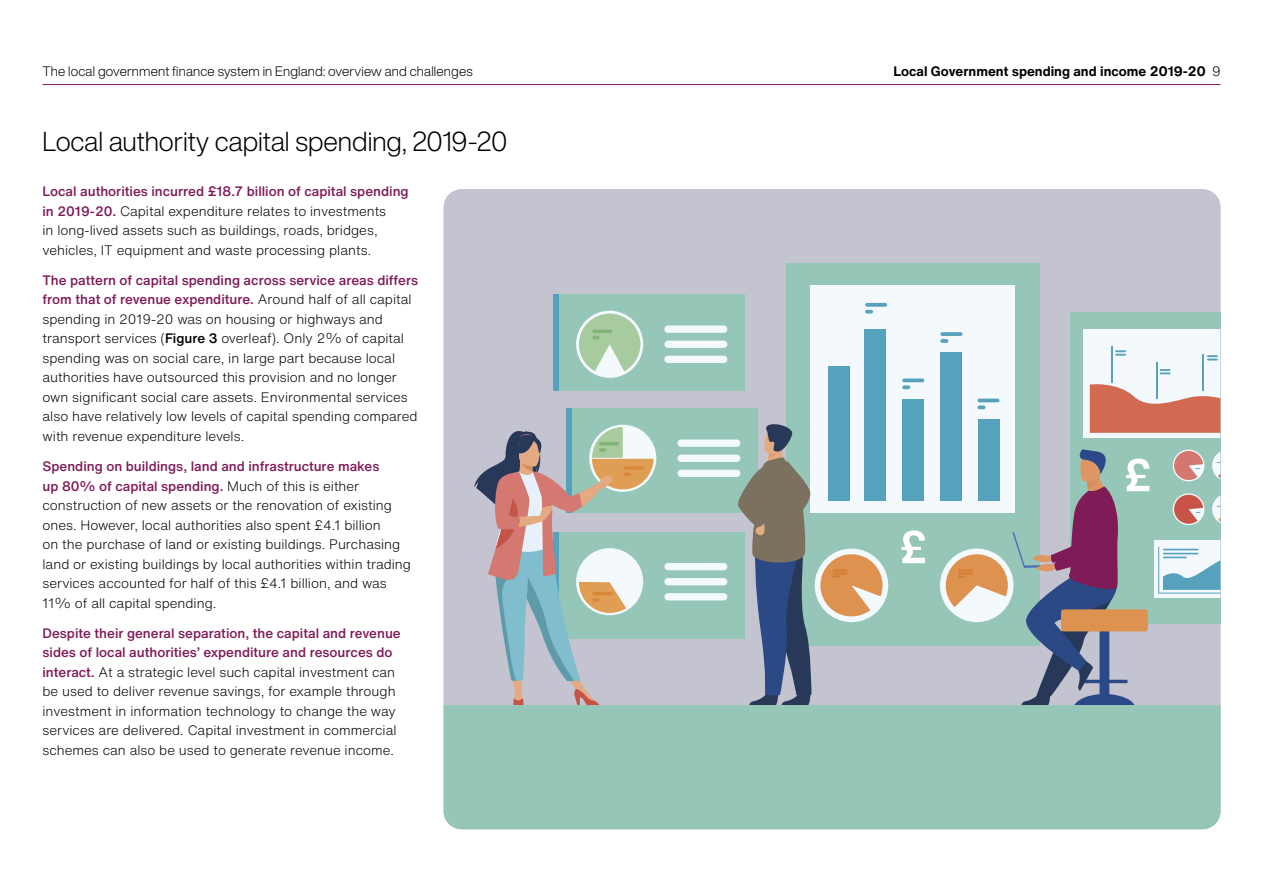
<style>
.page{position:relative;width:1263px;height:893px;background:#fff}
.page>*{position:absolute;margin:0;border:0;box-sizing:border-box;transform-origin:0 0}
.heading_2{font:300 27px "Helvetica Now Display";color:#000}
.body_text{font:300 13.5px/19.5px "Helvetica Now Text";color:#000}
.t1{font:300 13.5px "Helvetica Now Display";letter-spacing:.01em;color:#000}
.t2{font:700 13.5px "Helvetica Now Text";color:#000}
.s1{font-family:"Helvetica Now Display";font-weight:300}
.s2{font-weight:500;color:#7f1a57}
.s3{font-weight:500}
</style>
<div class="page">
<hr style="left:43px;top:84px;width:1177px;height:1px;background:#7f1a57">
<div style="left:444px;top:189px;width:776px;height:517px;background:#c4c3d0"></div>
<div style="left:1070px;top:312px;width:150px;height:311px;background:#96c6b8"></div>
<div style="left:1083px;top:329px;width:137px;height:109px;background:#f4f9fe"></div>
<div style="left:1155px;top:540px;width:65px;height:58px;background:#f4f9fe"></div>
<svg style="left:1090px;top:381px;width:130px;height:52px"></svg>
<hr style="left:1111px;top:347px;width:1px;height:36px;background:#56a1bc">
<hr style="left:1156px;top:362px;width:1px;height:37px;background:#56a1bc">
<hr style="left:1203px;top:354px;width:1px;height:37px;background:#56a1bc">
<svg style="left:1115px;top:350px;width:11px;height:6px"></svg>
<svg style="left:1160px;top:369px;width:10px;height:5px"></svg>
<svg style="left:1207px;top:355px;width:11px;height:5px"></svg>
<svg style="left:1212px;top:452px;width:8px;height:27px"></svg>
<div style="left:1173px;top:450px;width:31px;height:31px;background:#f4f9fe;border-radius:50%"></div>
<svg style="left:1174px;top:451px;width:29px;height:29px"></svg>
<svg style="left:1212px;top:495px;width:8px;height:28px"></svg>
<svg style="left:1173px;top:493px;width:31px;height:32px"></svg>
<svg style="left:1174px;top:495px;width:29px;height:29px"></svg>
<svg style="left:1158px;top:547px;width:62px;height:47px"></svg>
<div style="left:786px;top:263px;width:254px;height:383px;background:#96c6b8"></div>
<div style="left:810px;top:285px;width:205px;height:227px;background:#f4f9fe"></div>
<div style="left:815px;top:549px;width:73px;height:73px;background:#f4f9fe;border-radius:50%"></div>
<div style="left:940px;top:549px;width:73px;height:73px;background:#f4f9fe;border-radius:50%"></div>
<svg style="left:820px;top:554px;width:62px;height:62px"></svg>
<div style="left:828px;top:366px;width:22px;height:134px;background:#56a1bc"></div>
<div style="left:864px;top:329px;width:21px;height:171px;background:#56a1bc"></div>
<div style="left:902px;top:399px;width:22px;height:101px;background:#56a1bc"></div>
<div style="left:940px;top:352px;width:21px;height:148px;background:#56a1bc"></div>
<div style="left:978px;top:418px;width:21px;height:82px;background:#56a1bc"></div>
<svg style="left:940px;top:332px;width:22px;height:4px"></svg>
<svg style="left:940px;top:339px;width:8px;height:4px"></svg>
<svg style="left:865px;top:303px;width:22px;height:4px"></svg>
<svg style="left:865px;top:310px;width:8px;height:4px"></svg>
<svg style="left:902px;top:378px;width:22px;height:4px"></svg>
<svg style="left:902px;top:385px;width:8px;height:4px"></svg>
<hr style="left:977px;top:399px;width:22px;height:3px;background:#56a1bc;border-radius:2px">
<svg style="left:977px;top:405px;width:8px;height:4px"></svg>
<div style="left:572px;top:408px;width:186px;height:105px;background:#96c6b8"></div>
<div style="left:677px;top:439px;width:63px;height:8px;background:#f4f9fe;border-radius:4px"></div>
<div style="left:677px;top:455px;width:63px;height:7px;background:#f4f9fe;border-radius:4px"></div>
<div style="left:677px;top:470px;width:63px;height:7px;background:#f4f9fe;border-radius:4px"></div>
<div style="left:559px;top:532px;width:185px;height:106px;background:#96c6b8"></div>
<div style="left:664px;top:563px;width:63px;height:7px;background:#f4f9fe;border-radius:4px"></div>
<div style="left:664px;top:578px;width:63px;height:7px;background:#f4f9fe;border-radius:4px"></div>
<div style="left:664px;top:593px;width:63px;height:7px;background:#f4f9fe;border-radius:4px"></div>
<div style="left:553px;top:294px;width:185px;height:97px;background:#56a1bc"></div>
<div style="left:559px;top:294px;width:185px;height:97px;background:#96c6b8"></div>
<div style="left:576px;top:311px;width:67px;height:67px;background:#f4f9fe;border-radius:50%"></div>
<div style="left:664px;top:325px;width:63px;height:8px;background:#f4f9fe;border-radius:4px"></div>
<div style="left:664px;top:341px;width:63px;height:7px;background:#f4f9fe;border-radius:4px"></div>
<div style="left:664px;top:356px;width:63px;height:7px;background:#f4f9fe;border-radius:4px"></div>
<svg style="left:579px;top:314px;width:61px;height:57px"></svg>
<svg style="left:737px;top:421px;width:74px;height:285px"></svg>
<svg style="left:474px;top:426px;width:179px;height:279px"></svg>
<svg style="left:901px;top:530px;width:24px;height:33px"></svg>
<svg style="left:946px;top:449px;width:203px;height:256px"></svg>
<div style="left:444px;top:706px;width:776px;height:123px;background:#96c6b8"></div>
<p class="t1" style="left:43px;top:62px;width:432px">The local government finance system in England: overview and challenges</p>
<p class="t2" style="left:893px;top:61px;width:329px">Local Government spending and income 2019-20 <span class="s1">9</span></p>
<h2 class="heading_2" style="left:43px;top:123px;width:466px">Local authority capital spending, 2019-20</h2>
<p class="body_text" style="left:43px;top:181px;width:368px"><span class="s2">Local authorities incurred £18.7 billion of capital spending in 2019-20.</span> Capital expenditure relates to investments<br>in long-lived assets such as buildings, roads, bridges, vehicles, IT equipment and waste processing plants.</p>
<p class="body_text" style="left:43px;top:270px;width:377px"><span class="s2">The pattern of capital spending across service areas differs from that of revenue expenditure.</span> Around half of all capital spending in 2019-20 was on housing or highways and transport services (<span class="s3">Figure 3</span> overleaf). Only 2% of capital spending was on social care, in large part because local authorities have outsourced this provision and no longer own significant social care assets. Environmental services also have relatively low levels of capital spending compared with revenue expenditure levels.</p>
<p class="body_text" style="left:43px;top:456px;width:370px"><span class="s2">Spending on buildings, land and infrastructure makes<br>up 80% of capital spending.</span> Much of this is either construction of new assets or the renovation of existing ones. However, local authorities also spent £4.1 billion<br>on the purchase of land or existing buildings. Purchasing land or existing buildings by local authorities within trading services accounted for half of this £4.1 billion, and was 11% of all capital spending.</p>
<p class="body_text" style="left:43px;top:623px;width:360px"><span class="s2">Despite their general separation, the capital and revenue sides of local authorities’ expenditure and resources do interact.</span> At a strategic level such capital investment can be used to deliver revenue savings, for example through investment in information technology to change the way services are delivered. Capital investment in commercial schemes can also be used to generate revenue income.</p>
</div>
